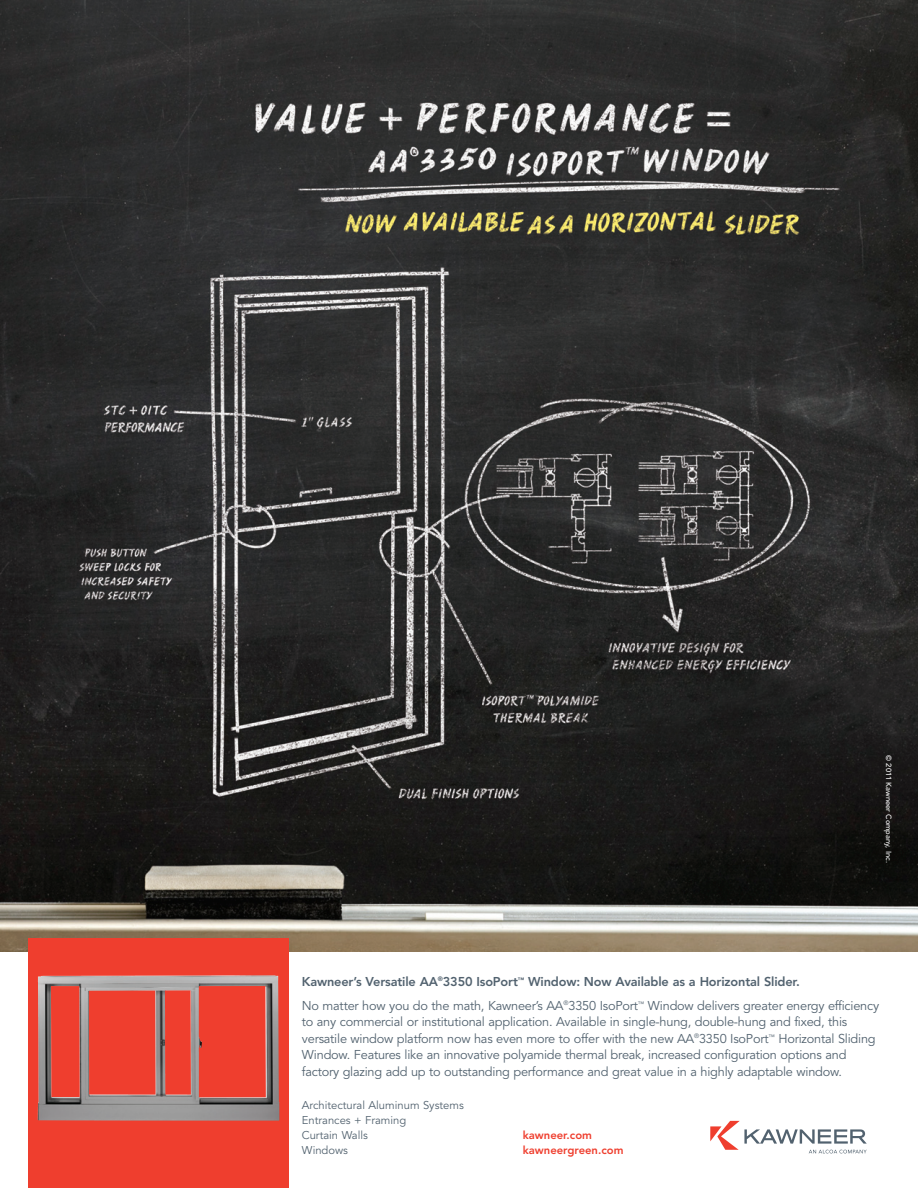
<style>
.page{position:relative;width:918px;height:1188px;background:#fff}
.page>*{position:absolute;margin:0;border:0;box-sizing:border-box;transform-origin:0 0}
.t1{font:12.75px/16.5px "Avenir";letter-spacing:-.015em;color:#52626f}
.t2{font:11.25px/15px "Avenir";color:#52626f}
.t3{font:800 11.25px/15px "Avenir";color:#ef3e2e}
.t4{font:500 7.5px "Avenir";color:#fff}
.s1{font-weight:800}
</style>
<div class="page">
<img style="left:1px;top:1px;width:917px;height:951px">
<div style="left:28px;top:938px;width:260px;height:250px;background:#ef3e2e"></div>
<img style="left:38px;top:975px;width:241px;height:146px">
<svg style="left:710px;top:1121px;width:157px;height:32px"></svg>
<p class="t4" style="left:892px;top:755px;width:109px;rotate:90deg">© 2011 Kawneer Company, Inc.</p>
<p class="t1" style="left:302px;top:971px;width:579px;line-height:24px"><span class="s1">Kawneer’s Versatile AA</span><sup>®</sup><span class="s1">3350 IsoPort</span><sup>™</sup> <span class="s1">Window: Now Available as a Horizontal Slider.<br></span>No matter how you do the math, Kawneer’s AA<sup>®</sup>3350 IsoPort<sup>™</sup> Window delivers greater energy efficiency</p>
<p class="t1" style="left:302px;top:1015px;width:575px">to any commercial or institutional application. Available in single-hung, double-hung and fixed, this versatile window platform now has even more to offer with the new AA<sup>®</sup>3350 IsoPort<sup>™</sup> Horizontal Sliding Window. Features like an innovative polyamide thermal break, increased configuration options and factory glazing add up to outstanding performance and great value in a highly adaptable window.</p>
<p class="t2" style="left:302px;top:1099px;width:164px">Architectural Aluminum Systems<br>Entrances + Framing<br>Curtain Walls<br>Windows</p>
<p class="t3" style="left:523px;top:1129px;width:102px">kawneer.com kawneergreen.com</p>
</div>
